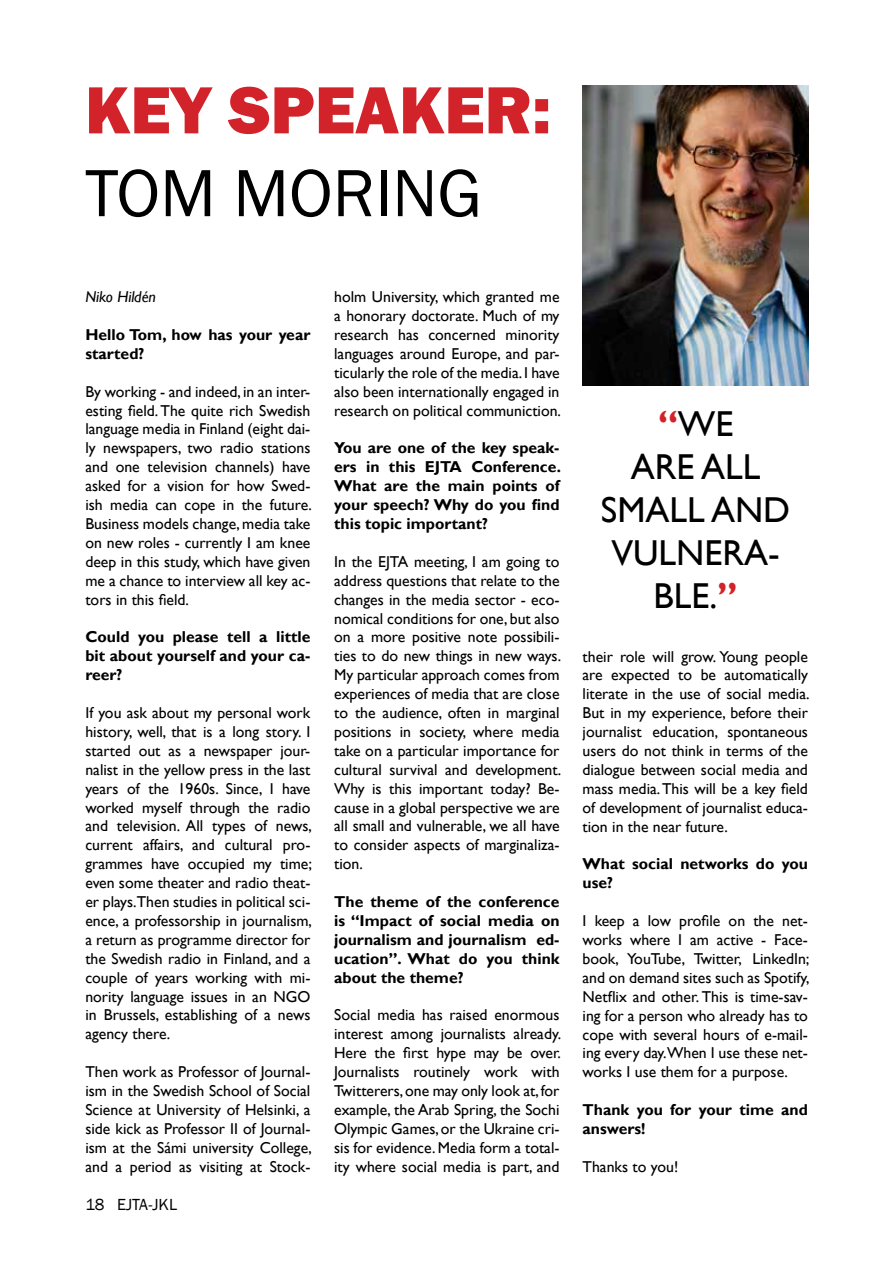
<style>
.page{position:relative;width:893px;height:1263px;background:#fff}
.page>*{position:absolute;margin:0;border:0;box-sizing:border-box;transform-origin:0 0}
.t1{font:800 69px "Franklin Gothic";color:#d2232a}
.t2{font:69px "Franklin Gothic";color:#000}
.t3{font:36px/43.2px "Gill Sans";color:#000;text-align:center}
.t4{font:16.5px "Franklin Gothic";color:#000}
.t5{font:15.75px/18.9px "Gill Sans";color:#000;text-align:justify}
.t6{font:700 15.75px/18.9px "Gill Sans";color:#000}
.t7{font:italic 15.75px "Gill Sans";color:#000}
.s1{font-weight:700;color:#d2232a}
</style>
<div class="page">
<img style="left:583px;top:85px;width:225px;height:301px">
<h1 class="t1" style="left:85px;top:66px;width:468px">KEY SPEAKER:</h1>
<h1 class="t2" style="left:85px;top:150px;width:399px">TOM MORING</h1>
<p class="t7" style="left:85px;top:288px;width:72px">Niko Hildén</p>
<p class="t6" style="left:85px;top:326px;width:227px">Hello Tom, how has your year started?</p>
<p class="t5" style="left:85px;top:382px;width:228px">By working - and indeed, in an inter&shy;esting field. The quite rich Swedish language media in Finland (eight dai&shy;ly newspapers, two radio stations and one television channels) have asked for a vision for how Swed&shy;ish media can cope in the future.<br>Business models change, media take on new roles - currently I am knee deep in this study, which have given me a chance to interview all key ac&shy;tors in this field.</p>
<p class="t6" style="left:85px;top:628px;width:227px;text-align:justify">Could you please tell a little bit about yourself and your ca&shy;reer?</p>
<p class="t5" style="left:85px;top:703px;width:228px">If you ask about my personal work history, well, that is a long story. I started out as a newspaper jour&shy;nalist in the yellow press in the last years of the 1960s. Since, I have worked myself through the radio and television. All types of news, current affairs, and cultural pro&shy;grammes have occupied my time; even some theater and radio theat&shy;er plays.Then studies in political sci&shy;ence, a professorship in journalism, a return as programme director for the Swedish radio in Finland, and a couple of years working with mi&shy;nority language issues in an NGO in Brussels, establishing of a news agency there.</p>
<p class="t5" style="left:85px;top:1063px;width:228px">Then work as Professor of Journal&shy;ism in the Swedish School of Social Science at University of Helsinki, a side kick as Professor II of Journal&shy;ism at the Sámi university College, and a period as visiting at Stock-</p>
<p class="t4" style="left:85px;top:1194px;width:93px">18 EJTA-JKL</p>
<p class="t5" style="left:334px;top:288px;width:228px">holm University, which granted me a honorary doctorate. Much of my research has concerned minority languages around Europe, and par&shy;ticularly the role of the media. I have also been internationally engaged in research on political communiction.</p>
<p class="t6" style="left:334px;top:439px;width:228px;text-align:justify">You are one of the key speak&shy;ers in this EJTA Conference.<br>What are the main points of your speech? Why do you find this topic important?</p>
<p class="t5" style="left:334px;top:552px;width:228px">In the EJTA meeting, I am going to address questions that relate to the changes in the media sector - eco&shy;nomical conditions for one, but also on a more positive note possibili&shy;ties to do new things in new ways.<br>My particular approach comes from experiences of media that are close to the audience, often in marginal positions in society, where media take on a particular importance for cultural survival and development.<br>Why is this important today? Be&shy;cause in a global perspective we are all small and vulnerable, we all have to consider aspects of marginaliza&shy;tion.</p>
<p class="t6" style="left:334px;top:893px;width:227px;text-align:justify">The theme of the conference is “Impact of social media on journalism and journalism ed&shy;ucation”. What do you think about the theme?</p>
<p class="t5" style="left:334px;top:1006px;width:228px">Social media has raised enormous interest among journalists already.<br>Here the first hype may be over.<br>Journalists routinely work with Twitterers, one may only look at, for example, the Arab Spring, the Sochi Olympic Games, or the Ukraine cri&shy;sis for evidence. Media form a total&shy;ity where social media is part, and</p>
<h2 class="t3" style="left:601px;top:402px;width:191px"><span class="s1">“</span>WE<br>ARE ALL<br>SMALL AND<br>VULNERA-<br>BLE.<span class="s1">”</span></h2>
<p class="t5" style="left:583px;top:647px;width:228px">their role will grow. Young people are expected to be automatically literate in the use of social media.<br>But in my experience, before their journalist education, spontaneous users do not think in terms of the dialogue between social media and mass media. This will be a key field of development of journalist educa&shy;tion in the near future.</p>
<p class="t6" style="left:583px;top:855px;width:227px">What social networks do you use?</p>
<p class="t5" style="left:583px;top:912px;width:228px">I keep a low profile on the net&shy;works where I am active - Face&shy;book, YouTube, Twitter, LinkedIn; and on demand sites such as Spotify, Netflix and other. This is time-sav&shy;ing for a person who already has to cope with several hours of e-mail&shy;ing every day.When I use these net&shy;works I use them for a purpose.</p>
<p class="t6" style="left:583px;top:1101px;width:227px">Thank you for your time and answers!</p>
<p class="t5" style="left:583px;top:1157px;width:97px">Thanks to you!</p>
</div>
